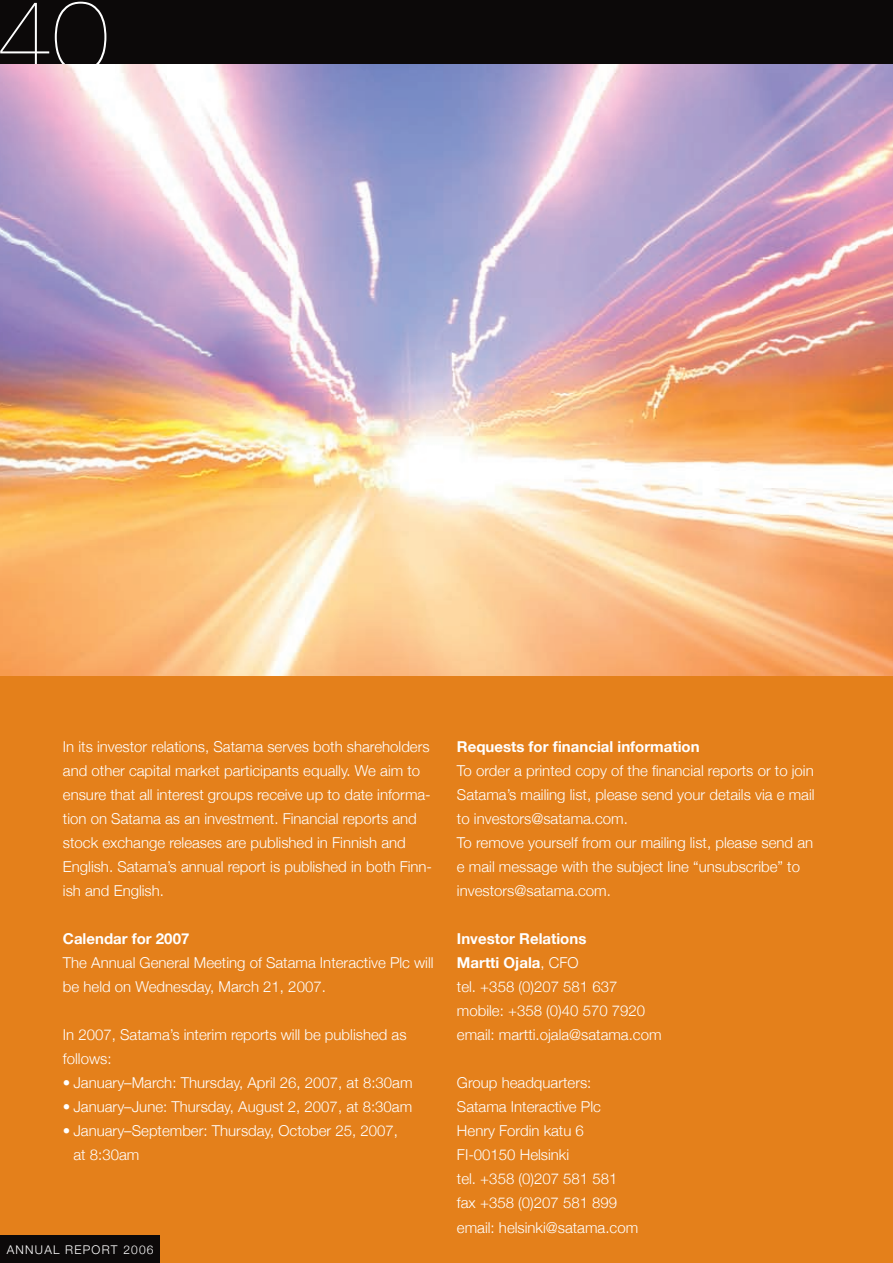
<style>
.page{position:relative;width:893px;height:1263px;background:#fff}
.page>*{position:absolute;margin:0;border:0;box-sizing:border-box;transform-origin:0 0}
.t1{font:200 100.5px "Helvetica Neue";color:#fff}
.t2{font:300 15px/24px "Helvetica Neue";color:#fff}
.t3{font:700 15px "Helvetica Neue";color:#fff}
.t4{font:300 12px "Helvetica Neue";letter-spacing:.1em;color:#fff}
.s1{font-weight:700}
</style>
<div class="page">
<div style="left:0;top:675px;width:893px;height:588px;background:#e4801b"></div>
<img style="left:0;top:64px;width:893px;height:611px">
<div style="left:0;top:0;width:893px;height:64px;background:#0c0909"></div>
<div style="left:0;top:1235px;width:160px;height:28px;background:#0c0909"></div>
<h1 class="t1" style="left:-3px;top:-22px;width:113px">40</h1>
<p class="t2" style="left:63px;top:735px;width:371px">In its investor relations, Satama serves both shareholders and other capital market participants equally. We aim to ensure that all interest groups receive up to date informa&shy;tion on Satama as an investment. Financial reports and stock exchange releases are published in Finnish and English. Satama’s annual report is published in both Finn&shy;ish and English.</p>
<p class="t3" style="left:63px;top:930px;width:128px">Calendar for 2007</p>
<p class="t2" style="left:63px;top:951px;width:372px">The Annual General Meeting of Satama Interactive Plc will be held on Wednesday, March 21, 2007.</p>
<p class="t2" style="left:63px;top:1023px;width:345px">In 2007, Satama’s interim reports will be published as follows:</p>
<p class="t2" style="left:63px;top:1071px;width:351px">• January–March: Thursday, April 26, 2007, at 8:30am</p>
<p class="t2" style="left:63px;top:1095px;width:351px">• January–June: Thursday, August 2, 2007, at 8:30am</p>
<p class="t2" style="left:73px;top:1119px;width:326px;text-indent:-10px">• January–September: Thursday, October 25, 2007, at 8:30am</p>
<p class="t4" style="left:7px;top:1242px;width:148px">ANNUAL REPORT 2006</p>
<p class="t3" style="left:457px;top:738px;width:244px">Requests for financial information</p>
<p class="t2" style="left:457px;top:759px;width:359px">To order a printed copy of the financial reports or to join Satama’s mailing list, please send your details via e mail to investors@satama.com.<br>To remove yourself from our mailing list, please send an e mail message with the subject line “unsubscribe” to investors@satama.com.</p>
<p class="t2" style="left:457px;top:927px;width:206px"><span class="s1">Investor Relations<br>Martti Ojala</span>, CFO<br>tel. +358 (0)207 581 637 mobile: +358 (0)40 570 7920 email: martti.ojala@satama.com</p>
<p class="t2" style="left:457px;top:1071px;width:183px">Group headquarters:<br>Satama Interactive Plc<br>Henry Fordin katu 6<br>FI-00150 Helsinki<br>tel. +358 (0)207 581 581 fax +358 (0)207 581 899 email: helsinki@satama.com</p>
</div>
